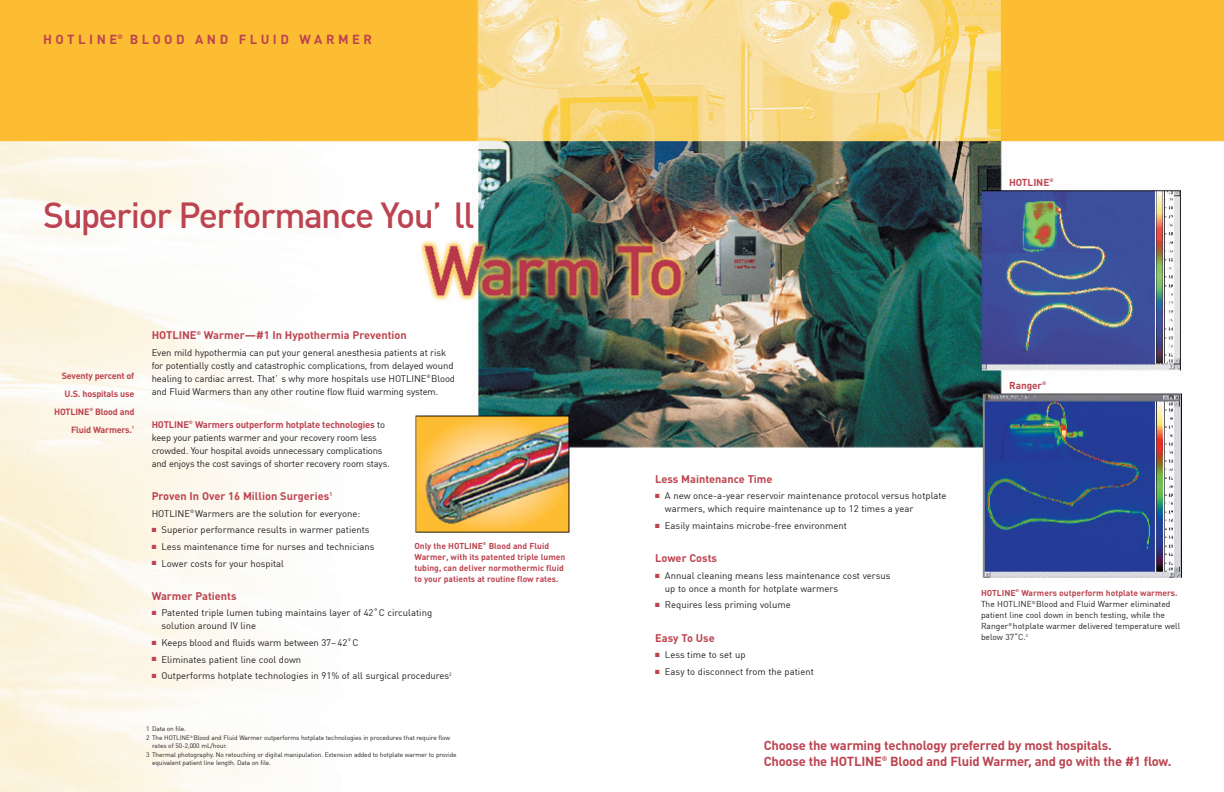
<style>
.page{position:relative;width:1224px;height:792px;background:#fff}
.page>*{position:absolute;margin:0;border:0;box-sizing:border-box;transform-origin:0 0}
.t1{font:500 35.6px "DIN";letter-spacing:-.045em;color:#bc4450}
.t2{font:700 13px/16px "DIN";letter-spacing:-.015em;color:#bc4450}
.t3{font:700 13px "DIN";letter-spacing:.27em;color:#bc4450}
.t4{font:700 11px "DIN";color:#bc4450}
.t5{font:700 10px "DIN";letter-spacing:-.005em;color:#bc4450}
.t6{font:9.5px/13px "DIN";letter-spacing:-.01em;color:#231f20}
.t7{font:700 9px/18px "DIN";letter-spacing:-.02em;color:#bc4450;text-align:right}
.t8{font:8.5px/11px "DIN";color:#231f20}
.t9{font:700 8.5px/11px "DIN";color:#bc4450}
.t10{font:6.5px/9.2px "DIN";letter-spacing:-.01em;color:#231f20}
.s1{font-weight:700;color:#bc4450}
.s2{color:#bc4450}
</style>
<div class="page">
<img style="left:0;top:0;width:1224px;height:792px">
<h2 class="t3" style="left:43px;top:32px;width:330px">HOTLINE<sup>®</sup> BLOOD AND FLUID WARMER</h2>
<h1 class="t1" style="left:43px;top:193px;width:433px">Superior Performance You’ ll</h1>
<p class="t7" style="left:54px;top:367px;width:82px">Seventy percent of<br>U.S. hospitals use<br>HOTLINE<sup>®</sup> Blood and<br>Fluid Warmers.<sup>1</sup></p>
<p class="t4" style="left:152px;top:329px;width:257px">HOTLINE<sup>®</sup> Warmer—#1 In Hypothermia Prevention</p>
<p class="t6" style="left:152px;top:346px;width:305px">Even mild hypothermia can put your general anesthesia patients at risk for potentially costly and catastrophic complications, from delayed wound healing to cardiac arrest. That’ s why more hospitals use HOTLINE<sup>®</sup>Blood and Fluid Warmers than any other routine flow fluid warming system.</p>
<p class="t6" style="left:152px;top:418px;width:240px"><span class="s1">HOTLINE</span><sup>®</sup> <span class="s1">Warmers outperform hotplate technologies</span> to keep your patients warmer and your recovery room less crowded. Your hospital avoids unnecessary complications and enjoys the cost savings of shorter recovery room stays.</p>
<p class="t4" style="left:152px;top:490px;width:182px">Proven In Over 16 Million Surgeries<sup>1</sup></p>
<p class="t6" style="left:152px;top:507px;width:210px">HOTLINE<sup>®</sup> Warmers are the solution for everyone:</p>
<p class="t6" style="left:152px;top:523px;width:219px"><span class="s2">■</span> Superior performance results in warmer patients</p>
<p class="t6" style="left:152px;top:540px;width:224px"><span class="s2">■</span> Less maintenance time for nurses and technicians</p>
<p class="t6" style="left:152px;top:556px;width:134px"><span class="s2">■</span> Lower costs for your hospital</p>
<p class="t4" style="left:152px;top:590px;width:86px">Warmer Patients</p>
<p class="t6" style="left:161px;top:606px;width:272px;text-indent:-10px"><span class="s2">■</span> Patented triple lumen tubing maintains layer of 42˚C circulating solution around IV line</p>
<p class="t6" style="left:152px;top:636px;width:208px"><span class="s2">■</span> Keeps blood and fluids warm between 37– 42˚C</p>
<p class="t6" style="left:152px;top:652px;width:151px"><span class="s2">■</span> Eliminates patient line cool down</p>
<p class="t6" style="left:152px;top:669px;width:302px"><span class="s2">■</span> Outperforms hotplate technologies in 91% of all surgical procedures<sup>2</sup></p>
<p class="t9" style="left:414px;top:540px;width:152px">Only the HOTLINE<sup>®</sup> Blood and Fluid Warmer, with its patented triple lumen tubing, can deliver normothermic fluid to your patients at routine flow rates.</p>
<p class="t10" style="left:146px;top:724px;width:306px">1 Data on file.<br>2 The HOTLINE<sup>®</sup>Blood and Fluid Warmer outperforms hotplate technologies in procedures that require flow</p>
<p class="t10" style="left:146px;top:741px;width:312px;line-height:9.6px;text-indent:6px">rates of 50-2,000 mL/hour.<br>3 Thermal photography. No retouching or digital manipulation. Extension added to hotplate warmer to provide</p>
<p class="t10" style="left:152px;top:758px;width:120px">equivalent patient line length. Data on file.</p>
<p class="t5" style="left:1009px;top:176px;width:46px">HOTLINE<sup>®</sup></p>
<p class="t4" style="left:655px;top:473px;width:119px">Less Maintenance Time</p>
<p class="t6" style="left:665px;top:489px;width:283px;text-indent:-10px"><span class="s2">■</span> A new once-a-year reservoir maintenance protocol versus hotplate warmers, which require maintenance up to 12 times a year</p>
<p class="t6" style="left:655px;top:519px;width:193px"><span class="s2">■</span> Easily maintains microbe-free environment</p>
<p class="t4" style="left:655px;top:552px;width:63px">Lower Costs</p>
<p class="t6" style="left:665px;top:569px;width:227px;text-indent:-10px"><span class="s2">■</span> Annual cleaning means less maintenance cost versus up to once a month for hotplate warmers</p>
<p class="t6" style="left:655px;top:598px;width:137px"><span class="s2">■</span> Requires less priming volume</p>
<p class="t4" style="left:655px;top:631px;width:61px">Easy To Use</p>
<p class="t6" style="left:655px;top:648px;width:92px"><span class="s2">■</span> Less time to set up</p>
<p class="t6" style="left:655px;top:665px;width:160px"><span class="s2">■</span> Easy to disconnect from the patient</p>
<p class="t5" style="left:1009px;top:379px;width:39px">Ranger<sup>®</sup></p>
<p class="t8" style="left:981px;top:587px;width:201px"><span class="s1">HOTLINE</span><sup>®</sup> <span class="s1">Warmers outperform hotplate warmers.<br></span>The HOTLINE<sup>®</sup> Blood and Fluid Warmer eliminated patient line cool down in bench testing, while the Ranger<sup>®</sup> hotplate warmer delivered temperature well below 37˚C.<sup>3</sup></p>
<h2 class="t2" style="left:764px;top:737px;width:409px">Choose the warming technology preferred by most hospitals.<br>Choose the HOTLINE<sup>®</sup> Blood and Fluid Warmer, and go with the #1 flow.</h2>
</div>
